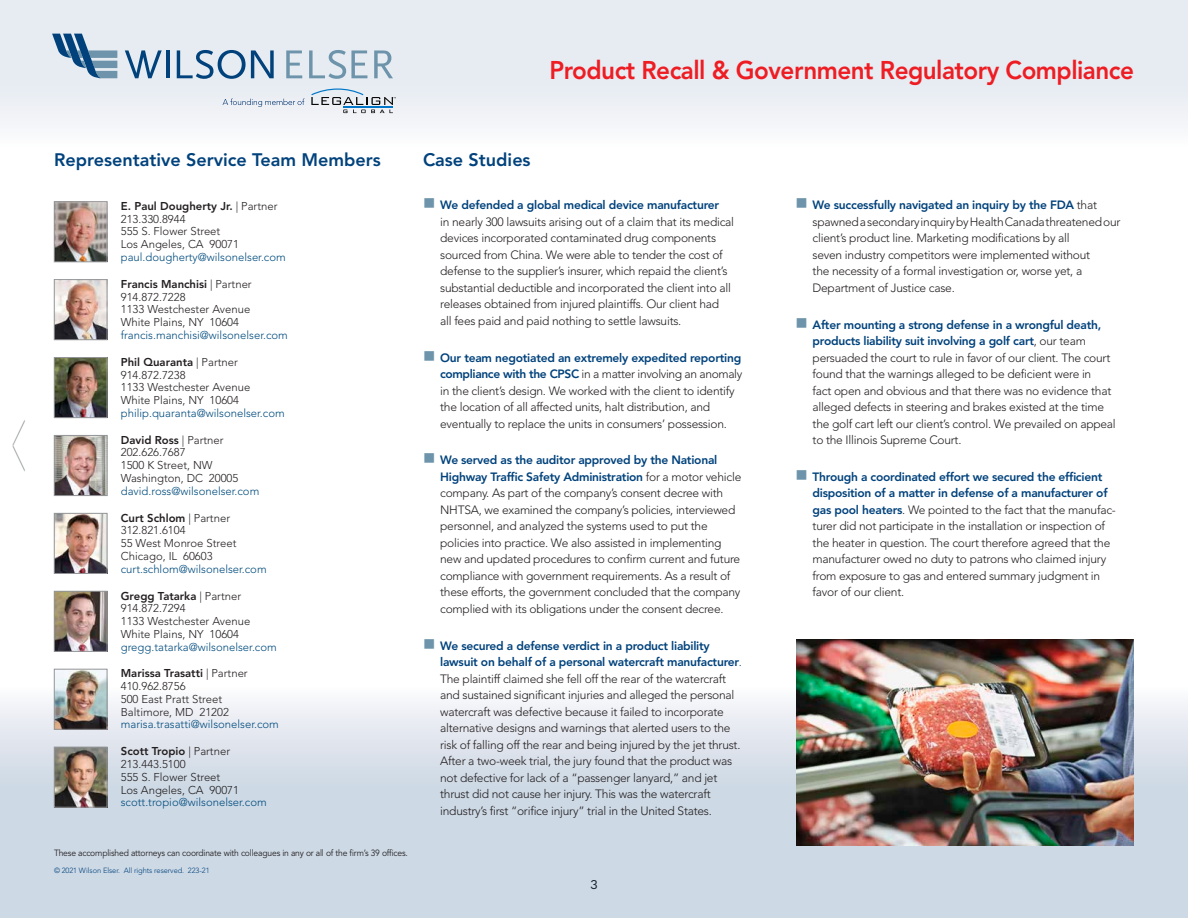
<style>
.page{position:relative;width:1188px;height:918px;background:#fff}
.page>*{position:absolute;margin:0;border:0;box-sizing:border-box;transform-origin:0 0}
.t1{font:100 108px "Work Sans";color:#939598;scale:.25 1}
.t2{font:800 25.5px "Avenir LT Std";letter-spacing:-.02em;color:#ee1d23;scale:.95 1}
.t3{font:800 18px "Avenir LT Std";color:#01427c}
.t4{font:13.5px "Work Sans";color:#231f20}
.t5{font:300 12px/16.5px "Avenir LT Std";letter-spacing:-.02em;color:#231f20}
.t6{font:300 11.4px/12.8px "Avenir LT Std";color:#231f20}
.t7{font:300 11.4px "Avenir LT Std";color:#014c7e}
.t8{font:9px "Avenir LT Std";letter-spacing:-.02em;color:#231f20;scale:.95 1}
.t9{font:300 7.5px "Avenir LT Std";letter-spacing:-.01em;color:#01427c}
.s1{font-weight:800}
.s2{color:#6e94ab}
.s3{font-weight:800;color:#01427c}
.s4{color:#01427c}
</style>
<div class="page">
<div style="left:0;top:0;width:1188px;height:176px;background:linear-gradient(to bottom,#dee6ee,#fefdfe)"></div>
<div style="left:0;top:639px;width:1188px;height:279px;background:linear-gradient(to bottom,#fdfcfd,#becddd)"></div>
<svg style="left:286px;top:50px;width:16px;height:28px"></svg>
<svg style="left:309px;top:50px;width:58px;height:29px;background:#c0d0db"></svg>
<svg style="left:374px;top:50px;width:19px;height:28px"></svg>
<hr style="left:166px;top:50px;width:3px;height:28px;background:#01427c">
<svg style="left:177px;top:50px;width:97px;height:29px;background:#9db6cc"></svg>
<svg style="left:125px;top:50px;width:37px;height:28px"></svg>
<svg style="left:52px;top:34px;width:65px;height:44px;background:#90acc3"></svg>
<svg style="left:311px;top:89px;width:85px;height:24px"></svg>
<svg style="left:223px;top:99px;width:82px;height:8px"></svg>
<img style="left:56px;top:203px;width:49px;height:57px">
<div style="left:54px;top:201px;width:53px;height:61px;border:1px solid #939598"></div>
<img style="left:56px;top:281px;width:49px;height:57px">
<div style="left:54px;top:279px;width:53px;height:61px;border:1px solid #939598"></div>
<img style="left:56px;top:359px;width:49px;height:57px">
<div style="left:54px;top:357px;width:53px;height:61px;border:1px solid #939598"></div>
<img style="left:56px;top:437px;width:49px;height:57px">
<div style="left:54px;top:435px;width:53px;height:61px;border:1px solid #939598"></div>
<img style="left:56px;top:515px;width:49px;height:57px">
<div style="left:54px;top:513px;width:53px;height:61px;border:1px solid #939598"></div>
<img style="left:56px;top:593px;width:49px;height:57px">
<div style="left:54px;top:591px;width:53px;height:61px;border:1px solid #939598"></div>
<img style="left:56px;top:671px;width:49px;height:57px">
<div style="left:54px;top:669px;width:53px;height:61px;border:1px solid #939598"></div>
<img style="left:56px;top:749px;width:49px;height:57px">
<div style="left:54px;top:747px;width:53px;height:61px;border:1px solid #939598"></div>
<img style="left:797px;top:639px;width:337px;height:207px">
<h1 class="t1" style="left:11px;top:377px;width:67px">&lt;</h1>
<h2 class="t2" style="left:549px;top:55px;width:617px">Product Recall &amp; Government Regulatory Compliance</h2>
<h3 class="t3" style="left:54px;top:149px;width:328px">Representative Service Team Members</h3>
<p class="t6" style="left:121px;top:200px;width:158px"><span class="s1">E. Paul Dougherty Jr.</span> | Partner<br>213.330.8944<br>555 S. Flower Street<br>Los Angeles, CA 90071</p>
<p class="t7" style="left:121px;top:250px;width:166px">paul.dougherty@wilsonelser.com</p>
<p class="t6" style="left:121px;top:278px;width:132px"><span class="s1">Francis Manchisi</span> | Partner<br>914.872.7228<br>1133 Westchester Avenue<br>White Plains, NY 10604</p>
<p class="t7" style="left:121px;top:328px;width:169px">francis.manchisi@wilsonelser.com</p>
<p class="t6" style="left:121px;top:356px;width:131px"><span class="s1">Phil Quaranta</span> | Partner<br>914.872.7238<br>1133 Westchester Avenue<br>White Plains, NY 10604</p>
<p class="t7" style="left:121px;top:406px;width:165px">philip.quaranta@wilsonelser.com</p>
<p class="t6" style="left:121px;top:433px;width:119px"><span class="s1">David Ross</span> | Partner<br>202.626.7687<br>1500 K Street, NW<br>Washington, DC 20005</p>
<p class="t7" style="left:121px;top:484px;width:140px">david.ross@wilsonelser.com</p>
<p class="t6" style="left:121px;top:511px;width:117px"><span class="s1">Curt Schlom</span> | Partner<br>312.821.6104<br>55 West Monroe Street<br>Chicago, IL 60603</p>
<p class="t7" style="left:121px;top:562px;width:147px">curt.schlom@wilsonelser.com</p>
<p class="t6" style="left:121px;top:589px;width:131px"><span class="s1">Gregg Tatarka</span> | Partner<br>914.872.7294<br>1133 Westchester Avenue<br>White Plains, NY 10604</p>
<p class="t7" style="left:121px;top:640px;width:157px">gregg.tatarka@wilsonelser.com</p>
<p class="t6" style="left:121px;top:667px;width:128px"><span class="s1">Marissa Trasatti</span> | Partner<br>410.962.8756<br>500 East Pratt Street<br>Baltimore, MD 21202</p>
<p class="t7" style="left:121px;top:718px;width:160px">marisa.trasatti@wilsonelser.com</p>
<p class="t6" style="left:121px;top:745px;width:120px"><span class="s1">Scott Tropio</span> | Partner<br>213.443.5100<br>555 S. Flower Street<br>Los Angeles, CA 90071</p>
<p class="t7" style="left:121px;top:796px;width:147px">scott.tropio@wilsonelser.com</p>
<p class="t8" style="left:54px;top:848px;width:374px">These accomplished attorneys can coordinate with colleagues in any or all of the firm’s 39 offices.</p>
<p class="t9" style="left:54px;top:866px;width:157px">© 2021 Wilson Elser. All rights reserved. 223-21</p>
<h3 class="t3" style="left:423px;top:149px;width:109px">Case Studies</h3>
<p class="t5" style="left:440px;top:197px;width:295px;text-indent:-17px"><span class="s2">■</span> <span class="s3">We defended a global medical device manufacturer<br></span>in nearly 300 lawsuits arising out of a claim that its medical devices incorporated contaminated drug components sourced from China. We were able to tender the cost of defense to the supplier’s insurer, which repaid the client’s substantial deductible and incorporated the client into all releases obtained from injured plaintiffs. Our client had<br>all fees paid and paid nothing to settle lawsuits.</p>
<p class="t5" style="left:440px;top:349px;width:304px;text-indent:-17px"><span class="s2">■</span> <span class="s3">Our team negotiated an extremely expedited reporting compliance with the CPSC</span> in a matter involving an anomaly in the client’s design. We worked with the client to identify the location of all affected units, halt distribution, and eventually to replace the units in consumers’ possession.</p>
<p class="t5" style="left:440px;top:452px;width:303px;text-indent:-17px"><span class="s2">■</span> <span class="s3">We served as the auditor approved by the National Highway Traffic Safety Administration</span> for a motor vehicle company. As part of the company’s consent decree with NHTSA, we examined the company’s policies, interviewed personnel, and analyzed the systems used to put the policies into practice. We also assisted in implementing new and updated procedures to confirm current and future compliance with government requirements. As a result of these efforts, the government concluded that the company complied with its obligations under the consent decree.</p>
<p class="t5" style="left:440px;top:637px;width:303px;text-indent:-17px"><span class="s2">■</span> <span class="s3">We secured a defense verdict in a product liability lawsuit on behalf of a personal watercraft manufacturer</span><span class="s4">.<br></span>The plaintiff claimed she fell off the rear of the watercraft and sustained significant injuries and alleged the personal watercraft was defective because it failed to incorporate alternative designs and warnings that alerted users to the risk of falling off the rear and being injured by the jet thrust.<br>After a two-week trial, the jury found that the product was not defective for lack of a “passenger lanyard,” and jet thrust did not cause her injury. This was the watercraft industry’s first “orifice injury” trial in the United States.</p>
<p class="t4" style="left:590px;top:877px;width:9px">3</p>
<p class="t5" style="left:813px;top:197px;width:309px;text-indent:-17px"><span class="s2">■</span> <span class="s3">We successfully navigated an inquiry by the FDA</span> that spawned a secondary inquiry by Health Canada threatened our client’s product line. Marketing modifications by all<br>seven industry competitors were implemented without<br>the necessity of a formal investigation or, worse yet, a Department of Justice case.</p>
<p class="t5" style="left:813px;top:316px;width:305px;text-indent:-17px"><span class="s2">■</span> <span class="s3">After mounting a strong defense in a wrongful death, products liability suit involving a golf cart</span>, our team persuaded the court to rule in favor of our client. The court found that the warnings alleged to be deficient were in<br>fact open and obvious and that there was no evidence that alleged defects in steering and brakes existed at the time the golf cart left our client’s control. We prevailed on appeal to the Illinois Supreme Court.</p>
<p class="t5" style="left:813px;top:469px;width:305px;text-indent:-17px"><span class="s2">■</span> <span class="s3">Through a coordinated effort we secured the efficient disposition of a matter in defense of a manufacturer of gas pool heaters</span>. We pointed to the fact that the manufac&shy;turer did not participate in the installation or inspection of the heater in question. The court therefore agreed that the manufacturer owed no duty to patrons who claimed injury from exposure to gas and entered summary judgment in favor of our client.</p>
</div>
